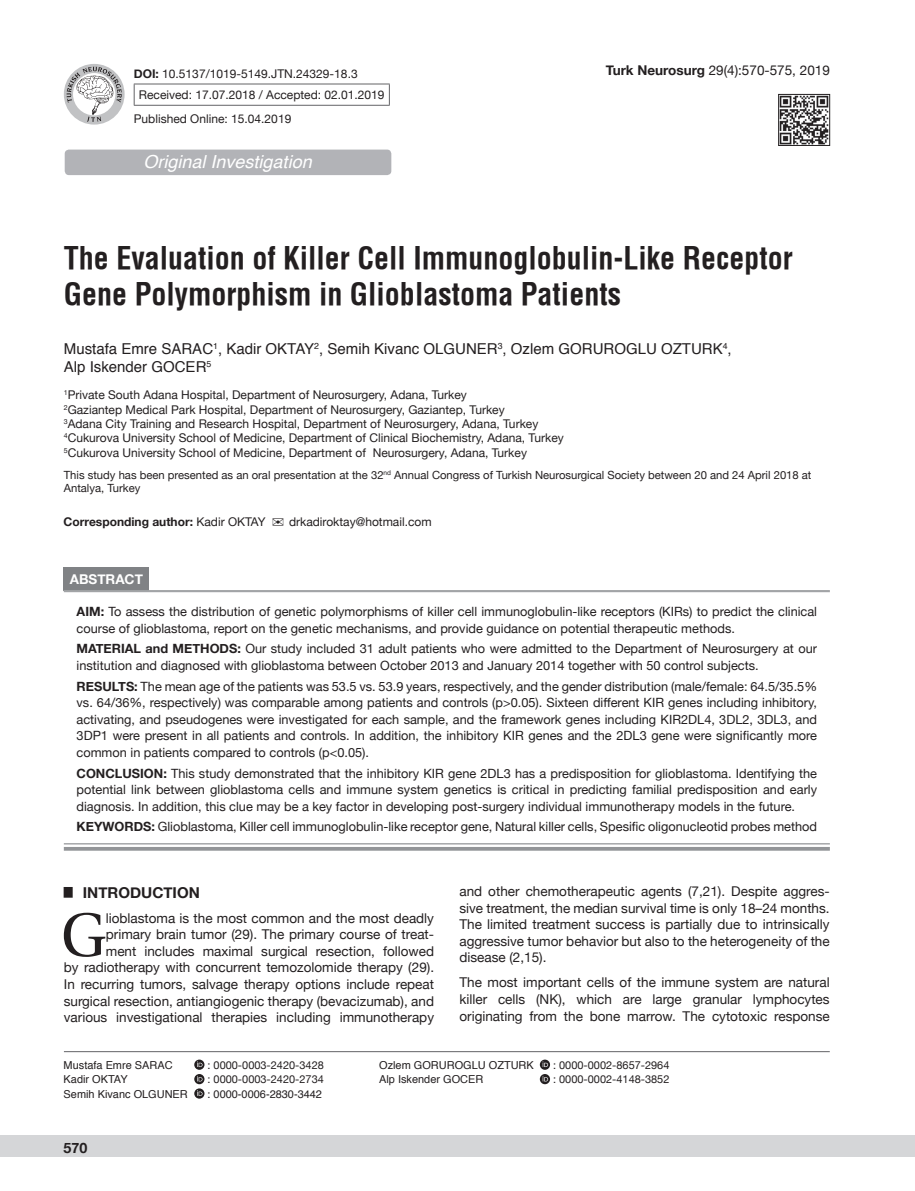
<style>
.page{position:relative;width:915px;height:1191px;background:#fff}
.page>*{position:absolute;margin:0;border:0;box-sizing:border-box;transform-origin:0 0}
.t1{font:61.2px "Utopia";color:#231f20}
.t2{font:700 30px/36px "Helvetica Condens";color:#231f20}
.t3{font:italic 18px "Helvetica";color:#fff}
.t4{font:15px/18px "Helvetica";color:#231f20}
.t5{font:700 15px "Helvetica Neue";color:#231f20}
.t6{font:700 14.25px "Helvetica Neue";color:#231f20}
.t7{font:13.5px/16.5px "Helvetica Neue";color:#231f20;text-align:justify}
.t8{font:700 13.5px "Helvetica Neue";color:#fff}
.t9{font:12.75px/16.5px "Helvetica Neue";color:#231f20}
.t10{font:12px/14.4px "Helvetica Neue";color:#231f20}
.t11{font:700 12px "Helvetica Neue";color:#231f20}
.t12{font:11.25px/13.5px "Helvetica Neue";color:#231f20}
.t13{font:10.95px "Helvetica";color:#231f20}
.t14{font:10.95px "Helvetica Neue";color:#231f20}
.s1{font-weight:700}
.s2{font-weight:400}
.s3{font-family:"Helvetica Neue"}
</style>
<div class="page">
<div style="left:0;top:1135px;width:914px;height:22px;background:#d5d6d8"></div>
<div style="left:64px;top:64px;width:60px;height:61px;background:#c1c2c4;border-radius:50%"></div>
<svg style="left:67px;top:67px;width:55px;height:55px"></svg>
<hr style="left:134px;top:84px;width:255px;height:1px;background:#636366">
<svg style="left:134px;top:84px;width:1px;height:21px"></svg>
<svg style="left:389px;top:84px;width:1px;height:21px"></svg>
<hr style="left:134px;top:105px;width:255px;height:1px;background:#636366">
<img style="left:780px;top:96px;width:47px;height:48px">
<div style="left:778px;top:94px;width:51px;height:52px;border:1px solid #231f20"></div>
<div style="left:65px;top:150px;width:326px;height:25px;background:#b2b3b7;border-radius:4px"></div>
<div style="left:64px;top:567px;width:85px;height:23px;background:#808285"></div>
<svg style="left:64px;top:844px;width:765px;height:1px"></svg>
<hr style="left:64px;top:590px;width:765px;height:1px;background:#939598">
<hr style="left:64px;top:591px;width:765px;height:1px;background:#939598">
<hr style="left:64px;top:843px;width:765px;height:1px;background:#939598">
<hr style="left:64px;top:847px;width:765px;height:3px;background:#939598">
<svg style="left:194px;top:1059px;width:10px;height:10px"></svg>
<svg style="left:197px;top:1061px;width:5px;height:6px"></svg>
<svg style="left:194px;top:1074px;width:10px;height:10px"></svg>
<svg style="left:197px;top:1075px;width:5px;height:6px"></svg>
<svg style="left:194px;top:1088px;width:10px;height:10px"></svg>
<svg style="left:197px;top:1090px;width:5px;height:5px"></svg>
<svg style="left:539px;top:1059px;width:11px;height:10px"></svg>
<svg style="left:542px;top:1061px;width:6px;height:6px"></svg>
<svg style="left:539px;top:1074px;width:11px;height:10px"></svg>
<svg style="left:542px;top:1075px;width:6px;height:6px"></svg>
<hr style="left:64px;top:1051px;width:765px;height:1px;background:#636366">
<p class="t10" style="left:139px;top:63px;width:247px;line-height:21.9px;text-indent:-5px"><span class="s1">DOI:</span> 10.5137/1019-5149.JTN.24329-18.3<br>Received: 17.07.2018 / Accepted: 02.01.2019</p>
<p class="t10" style="left:134px;top:112px;width:159px">Published Online: 15.04.2019</p>
<h3 class="t3" style="left:143px;top:147px;width:170px">Original Investigation</h3>
<p class="t7" style="left:605px;top:63px;width:225px"><span class="s1">Turk Neurosurg</span> 29(4):570-575, 2019</p>
<h2 class="t2" style="left:64px;top:240px;width:730px">The Evaluation of Killer Cell Immunoglobulin-Like Receptor<br>Gene Polymorphism in Glioblastoma Patients</h2>
<p class="t4" style="left:64px;top:340px;width:669px">Mustafa Emre SARAC<sup>1</sup>, Kadir OKTAY<sup>2</sup>, Semih Kivanc OLGUNER<sup>3</sup>, Ozlem GORUROGLU OZTURK<sup>4</sup>,<br>Alp Iskender GOCER<sup>5</sup></p>
<p class="t10" style="left:64px;top:388px;width:501px"><sup>1</sup>Private South Adana Hospital, Department of Neurosurgery, Adana, Turkey<br><sup>2</sup>Gaziantep Medical Park Hospital, Department of Neurosurgery, Gaziantep, Turkey<br><sup>3</sup>Adana City Training and Research Hospital, Department of Neurosurgery, Adana, Turkey <sup>4</sup>Cukurova University School of Medicine, Department of Clinical Biochemistry, Adana, Turkey <sup>5</sup>Cukurova University School of Medicine, Department of Neurosurgery, Adana, Turkey</p>
<p class="t12" style="left:64px;top:469px;width:748px">This study has been presented as an oral presentation at the 32<sup>nd</sup> Annual Congress of Turkish Neurosurgical Society between 20 and 24 April 2018 at<br>Antalya, Turkey</p>
<p class="t11" style="left:64px;top:512px;width:203px">Corresponding author: <span class="s2">Kadir OKTAY</span></p>
<p class="t10" style="left:289px;top:515px;width:144px">drkadiroktay@hotmail.com</p>
<p class="t8" style="left:70px;top:568px;width:75px">ABSTRACT</p>
<p class="t9" style="left:77px;top:604px;width:741px"><span class="s1">AIM:</span> To assess the distribution of genetic polymorphisms of killer cell immunoglobulin-like receptors (KIRs) to predict the clinical course of glioblastoma, report on the genetic mechanisms, and provide guidance on potential therapeutic methods.</p>
<p class="t9" style="left:77px;top:641px;width:741px"><span class="s1">MATERIAL and METHODS:</span> Our study included 31 adult patients who were admitted to the Department of Neurosurgery at our institution and diagnosed with glioblastoma between October 2013 and January 2014 together with 50 control subjects.</p>
<p class="t9" style="left:77px;top:678px;width:741px;text-align:justify"><span class="s1">RESULTS:</span> The mean age of the patients was 53.5 vs. 53.9 years, respectively, and the gender distribution (male/female: 64.5/35.5% vs. 64/36%, respectively) was comparable among patients and controls (p&gt;0.05). Sixteen different KIR genes including inhibitory, activating, and pseudogenes were investigated for each sample, and the framework genes including KIR2DL4, 3DL2, 3DL3, and 3DP1 were present in all patients and controls. In addition, the inhibitory KIR genes and the 2DL3 gene were significantly more common in patients compared to controls (p&lt;0.05).</p>
<p class="t9" style="left:77px;top:765px;width:741px;text-align:justify"><span class="s1">CONCLUSION:</span> This study demonstrated that the inhibitory KIR gene 2DL3 has a predisposition for glioblastoma. Identifying the potential link between glioblastoma cells and immune system genetics is critical in predicting familial predisposition and early diagnosis. In addition, this clue may be a key factor in developing post-surgery individual immunotherapy models in the future.</p>
<p class="t9" style="left:77px;top:819px;width:741px"><span class="s1">KEYWORDS:</span> Glioblastoma, Killer cell immunoglobulin-like receptor gene, Natural killer cells, Spesific oligonucleotid probes method</p>
<p class="t5" style="left:64px;top:881px;width:137px"><sup>█</sup> INTRODUCTION</p>
<h1 class="t1" style="left:61px;top:900px;width:46px">G</h1>
<p class="t7" style="left:64px;top:910px;width:371px;text-align:right">lioblastoma is the most common and the most deadly primary brain tumor (29). The primary course of treat-<br>ment includes maximal surgical resection, followed<br>by radiotherapy with concurrent temozolomide therapy (29).<br>In recurring tumors, salvage therapy options include repeat surgical resection, antiangiogenic therapy (bevacizumab), and various investigational therapies including immunotherapy</p>
<p class="t7" style="left:459px;top:884px;width:371px">and other chemotherapeutic agents (7,21). Despite aggres&shy;sive treatment, the median survival time is only 18–24 months.<br>The limited treatment success is partially due to intrinsically aggressive tumor behavior but also to the heterogeneity of the disease (2,15).</p>
<p class="t7" style="left:459px;top:974px;width:371px">The most important cells of the immune system are natural killer cells (NK), which are large granular lymphocytes originating from the bone marrow. The cytotoxic response</p>
<p class="t13" style="left:64px;top:1056px;width:110px">Mustafa Emre SARAC</p>
<p class="t14" style="left:207px;top:1057px;width:118px">: 0000-0003-2420-3428</p>
<p class="t13" style="left:64px;top:1071px;width:66px">Kadir OKTAY</p>
<p class="t14" style="left:207px;top:1071px;width:118px">: 0000-0003-2420-2734</p>
<p class="t13" style="left:64px;top:1085px;width:126px">Semih Kivanc OLGUNER</p>
<p class="t13" style="left:207px;top:1085px;width:116px"><span class="s3">:</span> 0000-0006-2830-3442</p>
<p class="t6" style="left:64px;top:1137px;width:25px">570</p>
<p class="t13" style="left:379px;top:1056px;width:156px">Ozlem GORUROGLU OZTURK</p>
<p class="t14" style="left:553px;top:1057px;width:118px">: 0000-0002-8657-2964</p>
<p class="t13" style="left:379px;top:1071px;width:106px">Alp Iskender GOCER</p>
<p class="t14" style="left:553px;top:1071px;width:118px">: 0000-0002-4148-3852</p>
</div>
